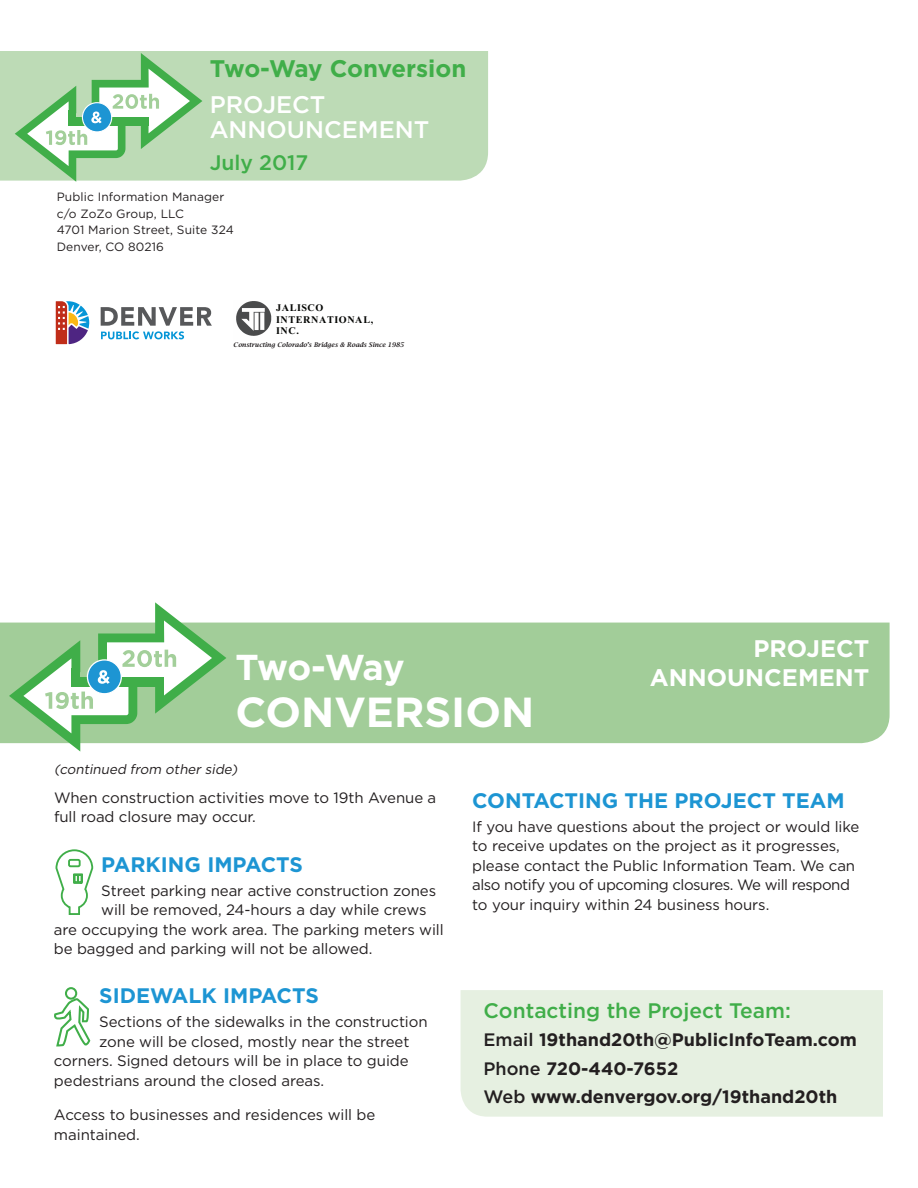
<style>
.page{position:relative;width:918px;height:1188px;background:#fff}
.page>*{position:absolute;margin:0;border:0;box-sizing:border-box;transform-origin:0 0}
.t1{font:700 42px "Gotham";color:#fff}
.t2{font:700 36px "Gotham";letter-spacing:-.03em;color:#fff}
.t3{font:500 24px/25.5px "Gotham";color:#fff}
.t4{font:700 24px/28.8px "Gotham";color:#fff;text-align:right}
.t5{font:700 24px "Gotham";letter-spacing:-.01em;color:#40ae49}
.t6{font:700 21px "Gotham";color:#1d95d3}
.t7{font:500 21px "Gotham";color:#40ae49}
.t8{font:700 18px/28.5px "Gotham";color:#231f20}
.t9{font:15px/19.5px "Gotham";letter-spacing:-.005em;color:#231f20}
.t10{font:italic 13.5px "Gotham";color:#231f20}
.t11{font:12px/16.5px "Gotham";letter-spacing:.01em;color:#231f20}
.t12{font:700 10.2px/11.7px "Times New Roman";letter-spacing:.06em;color:#040503}
.t13{font:italic 600 6.45px "Lucida Bright";color:#231f20}
.s1{font-weight:500}
</style>
<div class="page">
<div style="left:0;top:51px;width:488px;height:130px;background:#bddbb6"></div>
<svg style="left:15px;top:53px;width:187px;height:129px"></svg>
<svg style="left:56px;top:301px;width:33px;height:43px"></svg>
<svg style="left:101px;top:307px;width:111px;height:32px"></svg>
<img style="left:236px;top:301px;width:36px;height:35px">
<div style="left:0;top:623px;width:890px;height:120px;background:#a2cd99"></div>
<svg style="left:9px;top:602px;width:217px;height:150px"></svg>
<svg style="left:55px;top:849px;width:39px;height:66px"></svg>
<svg style="left:54px;top:998px;width:37px;height:49px"></svg>
<div style="left:65px;top:987px;width:12px;height:13px;border:2px solid #40ae49;border-radius:50%"></div>
<div style="left:461px;top:990px;width:422px;height:127px;background:#e6f0e1"></div>
<h3 class="t5" style="left:210px;top:53px;width:258px">Two-Way Conversion</h3>
<h3 class="t3" style="left:210px;top:91px;width:221px">PROJECT<br>ANNOUNCEMENT</h3>
<h3 class="t7" style="left:210px;top:149px;width:100px">July 2017</h3>
<p class="t11" style="left:57px;top:189px;width:178px">Public Information Manager c/o ZoZo Group, LLC<br>4701 Marion Street, Suite 324<br>Denver, CO 80216</p>
<p class="t12" style="left:276px;top:302px;width:99px">JALISCO<br>INTERNATIONAL,<br>INC.</p>
<p class="t13" style="left:233px;top:341px;width:172px">Constructing Colorado’s Bridges &amp; Roads Since 1985</p>
<p class="t2" style="left:235px;top:644px;width:171px">Two-Way</p>
<p class="t1" style="left:235px;top:684px;width:300px">CONVERSION</p>
<p class="t4" style="left:650px;top:634px;width:221px">PROJECT<br>ANNOUNCEMENT</p>
<p class="t10" style="left:54px;top:761px;width:188px">(continued from other side)</p>
<p class="t9" style="left:54px;top:788px;width:384px">When construction activities move to 19th Avenue a full road closure may occur.</p>
<h3 class="t6" style="left:101px;top:850px;width:203px">PARKING IMPACTS</h3>
<p class="t9" style="left:101px;top:880px;width:336px">Street parking near active construction zones</p>
<p class="t9" style="left:54px;top:900px;width:391px;text-indent:47px">will be removed, 24-hours a day while crews are occupying the work area. The parking meters will be bagged and parking will not be allowed.</p>
<h3 class="t6" style="left:99px;top:982px;width:221px">SIDEWALK IMPACTS</h3>
<p class="t9" style="left:99px;top:1012px;width:330px">Sections of the sidewalks in the construction</p>
<p class="t9" style="left:54px;top:1032px;width:357px;text-align:justify;text-indent:45px">zone will be closed, mostly near the street corners. Signed detours will be in place to guide pedestrians around the closed areas.</p>
<p class="t9" style="left:54px;top:1105px;width:323px">Access to businesses and residences will be maintained.</p>
<h3 class="t6" style="left:472px;top:786px;width:374px">CONTACTING THE PROJECT TEAM</h3>
<p class="t9" style="left:472px;top:816px;width:389px">If you have questions about the project or would like to receive updates on the project as it progresses, please contact the Public Information Team. We can also notify you of upcoming closures. We will respond to your inquiry within 24 business hours.</p>
<p class="t7" style="left:484px;top:997px;width:309px">Contacting the Project Team:</p>
<p class="t8" style="left:484px;top:1025px;width:375px"><span class="s1">Email</span> 19thand20th@PublicInfoTeam.com<br><span class="s1">Phone</span> 720-440-7652<br><span class="s1">Web</span> www.denvergov.org/19thand20th</p>
</div>
